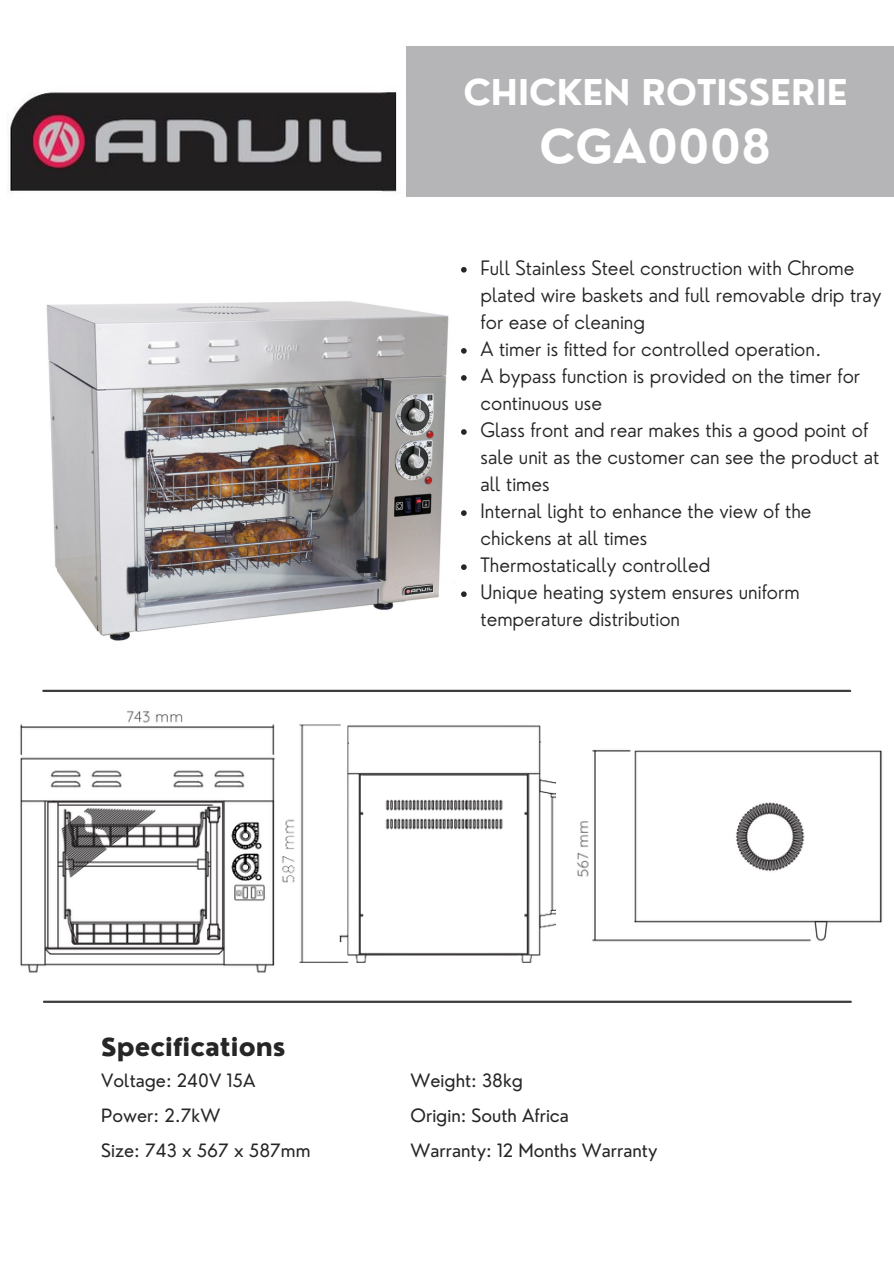
<style>
.page{position:relative;width:894px;height:1264px;background:#fff}
.page>*{position:absolute;margin:0;border:0;box-sizing:border-box;transform-origin:0 0}
.t1{font:700 45.15px "Nourd";color:#fff}
.t2{font:700 34.65px "Nourd";color:#fff}
.t3{font:800 24.15px "Nourd";color:#272626}
.t4{font:300 19.35px/27px "Nourd";color:#272626}
.t5{font:17.85px "Nourd";color:#272626}
</style>
<div class="page">
<div style="left:406px;top:46px;width:487px;height:151px;background:#b5b5b8"></div>
<hr style="left:43px;top:689px;width:806px;height:3px;background:#3d3d3d">
<hr style="left:44px;top:1000px;width:806px;height:2px;background:#3d3d3d">
<img style="left:8px;top:92px;width:389px;height:102px">
<img style="left:46px;top:301px;width:403px;height:340px">
<img style="left:20px;top:711px;width:237px;height:262px">
<img style="left:257px;top:724px;width:299px;height:249px">
<img style="left:576px;top:750px;width:306px;height:192px">
<svg style="left:461px;top:267px;width:5px;height:5px"></svg>
<svg style="left:461px;top:348px;width:5px;height:6px"></svg>
<svg style="left:461px;top:375px;width:5px;height:6px"></svg>
<svg style="left:461px;top:429px;width:5px;height:6px"></svg>
<svg style="left:461px;top:510px;width:5px;height:6px"></svg>
<svg style="left:461px;top:564px;width:5px;height:6px"></svg>
<svg style="left:461px;top:591px;width:5px;height:6px"></svg>
<p class="t2" style="left:463px;top:70px;width:386px">CHICKEN ROTISSERIE</p>
<p class="t1" style="left:539px;top:118px;width:233px">CGA0008</p>
<p class="t4" style="left:480px;top:254px;width:402px">Full Stainless Steel construction with Chrome plated wire baskets and full removable drip tray for ease of cleaning</p>
<p class="t4" style="left:480px;top:335px;width:342px">A timer is fitted for controlled operation.</p>
<p class="t4" style="left:480px;top:362px;width:381px">A bypass function is provided on the timer for continuous use</p>
<p class="t4" style="left:480px;top:416px;width:400px">Glass front and rear makes this a good point of sale unit as the customer can see the product at all times</p>
<p class="t4" style="left:480px;top:497px;width:332px">Internal light to enhance the view of the chickens at all times</p>
<p class="t4" style="left:480px;top:551px;width:231px">Thermostatically controlled</p>
<p class="t4" style="left:480px;top:578px;width:320px">Unique heating system ensures uniform temperature distribution</p>
<p class="t3" style="left:101px;top:1032px;width:186px">Specifications</p>
<p class="t5" style="left:101px;top:1069px;width:156px">Voltage: 240V 15A</p>
<p class="t5" style="left:101px;top:1104px;width:121px">Power: 2.7kW</p>
<p class="t5" style="left:101px;top:1139px;width:211px">Size: 743 x 567 x 587mm</p>
<p class="t5" style="left:410px;top:1069px;width:114px">Weight: 38kg</p>
<p class="t5" style="left:410px;top:1104px;width:160px">Origin: South Africa</p>
<p class="t5" style="left:410px;top:1139px;width:248px">Warranty: 12 Months Warranty</p>
</div>
